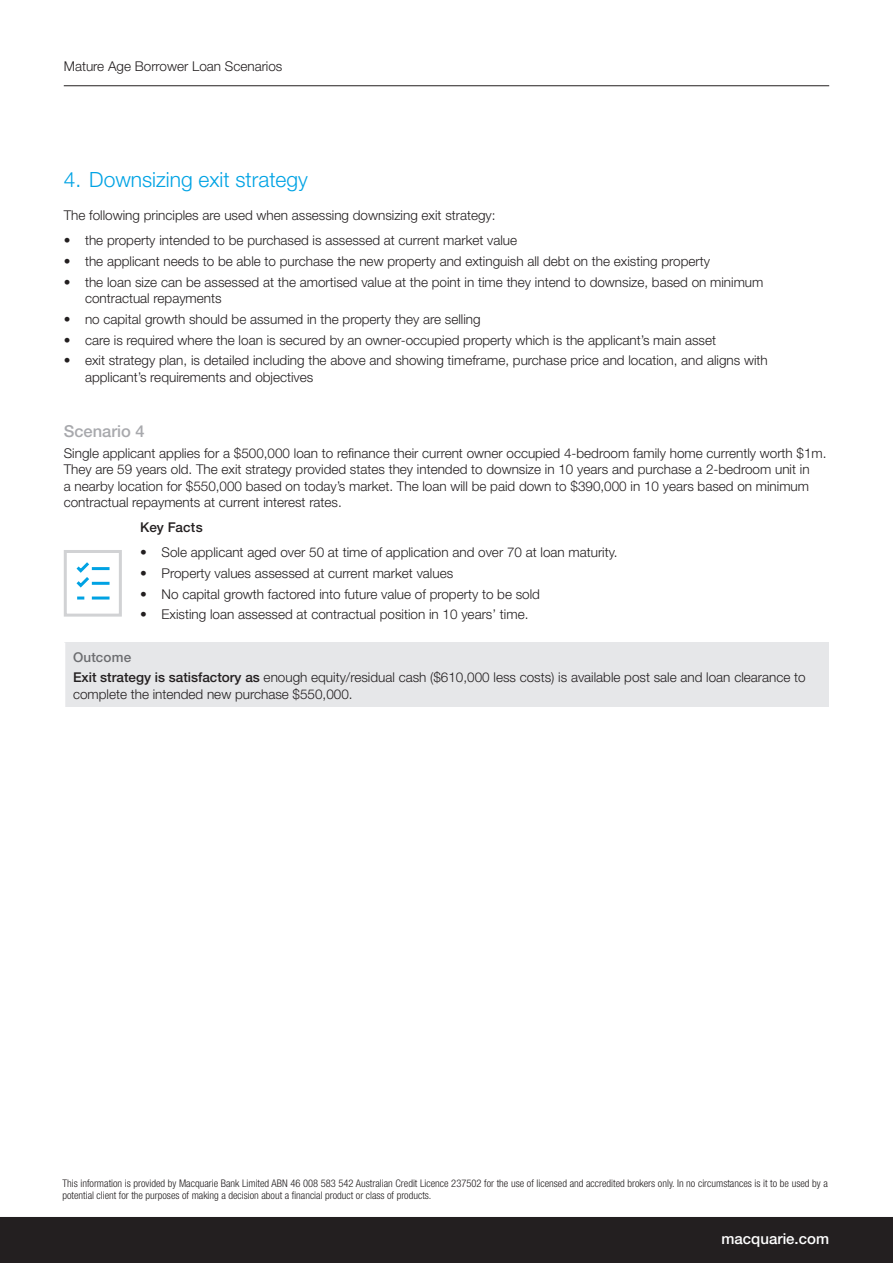
<style>
.page{position:relative;width:893px;height:1263px;background:#fff}
.page>*{position:absolute;margin:0;border:0;box-sizing:border-box;transform-origin:0 0}
.t1{font:300 21px "Helvetica Neue";color:#00a3e4}
.t2{font:500 16.5px "Helvetica Neue";color:#a8a9ad}
.t3{font:500 15px "Helvetica Neue";color:#fff}
.t4{font:300 13.5px/16.5px "Helvetica Neue";color:#231f20}
.t5{font:500 13.5px "Helvetica Neue";letter-spacing:.005em;color:#231f20}
.t6{font:300 condensed 10.5px/12px "Helvetica Neue";color:#231f20}
.s1{font-weight:400}
.s2{font-weight:500;color:#6c6d70}
.s3{font-weight:500}
</style>
<div class="page">
<hr style="left:64px;top:85px;width:765px;height:1px;background:#231f20">
<div style="left:0;top:1217px;width:893px;height:46px;background:#231f20"></div>
<div style="left:65px;top:642px;width:764px;height:65px;background:#e6e7e9"></div>
<div style="left:64px;top:550px;width:58px;height:67px;border:3px solid #d1d2d4"></div>
<svg style="left:76px;top:562px;width:34px;height:38px"></svg>
<p class="t4" style="left:64px;top:58px;width:220px">Mature Age Borrower Loan Scenarios</p>
<h1 class="t1" style="left:64px;top:166px;width:246px">4. Downsizing exit strategy</h1>
<p class="t4" style="left:64px;top:207px;width:433px">The following principles are used when assessing downsizing exit strategy:</p>
<p class="t4" style="left:64px;top:232px;width:455px"><span class="s1">•</span> the property intended to be purchased is assessed at current market value</p>
<p class="t4" style="left:64px;top:253px;width:648px"><span class="s1">•</span> the applicant needs to be able to purchase the new property and extinguish all debt on the existing property</p>
<p class="t4" style="left:85px;top:273px;width:680px;text-indent:-21px"><span class="s1">•</span> the loan size can be assessed at the amortised value at the point in time they intend to downsize, based on minimum contractual repayments</p>
<p class="t4" style="left:64px;top:311px;width:418px"><span class="s1">•</span> no capital growth should be assumed in the property they are selling</p>
<p class="t4" style="left:64px;top:331px;width:654px"><span class="s1">•</span> care is required where the loan is secured by an owner-occupied property which is the applicant’s main asset</p>
<p class="t4" style="left:85px;top:352px;width:684px;text-indent:-21px"><span class="s1">•</span> exit strategy plan, is detailed including the above and showing timeframe, purchase price and location, and aligns with applicant’s requirements and objectives</p>
<p class="t2" style="left:64px;top:421px;width:83px">Scenario 4</p>
<p class="t4" style="left:64px;top:444px;width:764px">Single applicant applies for a $500,000 loan to refinance their current owner occupied 4-bedroom family home currently worth $1m.<br>They are 59 years old. The exit strategy provided states they intended to downsize in 10 years and purchase a 2-bedroom unit in<br>a nearby location for $550,000 based on today’s market. The loan will be paid down to $390,000 in 10 years based on minimum contractual repayments at current interest rates.</p>
<p class="t5" style="left:140px;top:519px;width:64px">Key Facts</p>
<p class="t4" style="left:140px;top:544px;width:479px"><span class="s1">•</span> Sole applicant aged over 50 at time of application and over 70 at loan maturity.</p>
<p class="t4" style="left:140px;top:565px;width:314px"><span class="s1">•</span> Property values assessed at current market values</p>
<p class="t4" style="left:140px;top:585px;width:401px"><span class="s1">•</span> No capital growth factored into future value of property to be sold</p>
<p class="t4" style="left:140px;top:606px;width:390px"><span class="s1">•</span> Existing loan assessed at contractual position in 10 years’ time.</p>
<p class="t4" style="left:73px;top:646px;width:734px;line-height:20.7px"><span class="s2">Outcome<br></span><span class="s3">Exit strategy is satisfactory as</span> enough equity/residual cash ($610,000 less costs) is available post sale and loan clearance to</p>
<p class="t4" style="left:73px;top:685px;width:281px">complete the intended new purchase $550,000.</p>
<p class="t6" style="left:62px;top:1177px;width:767px">This information is provided by Macquarie Bank Limited ABN 46 008 583 542 Australian Credit Licence 237502 for the use of licensed and accredited brokers only. In no circumstances is it to be used by a potential client for the purposes of making a decision about a financial product or class of products.</p>
<p class="t3" style="left:721px;top:1229px;width:109px">macquarie.com</p>
</div>
